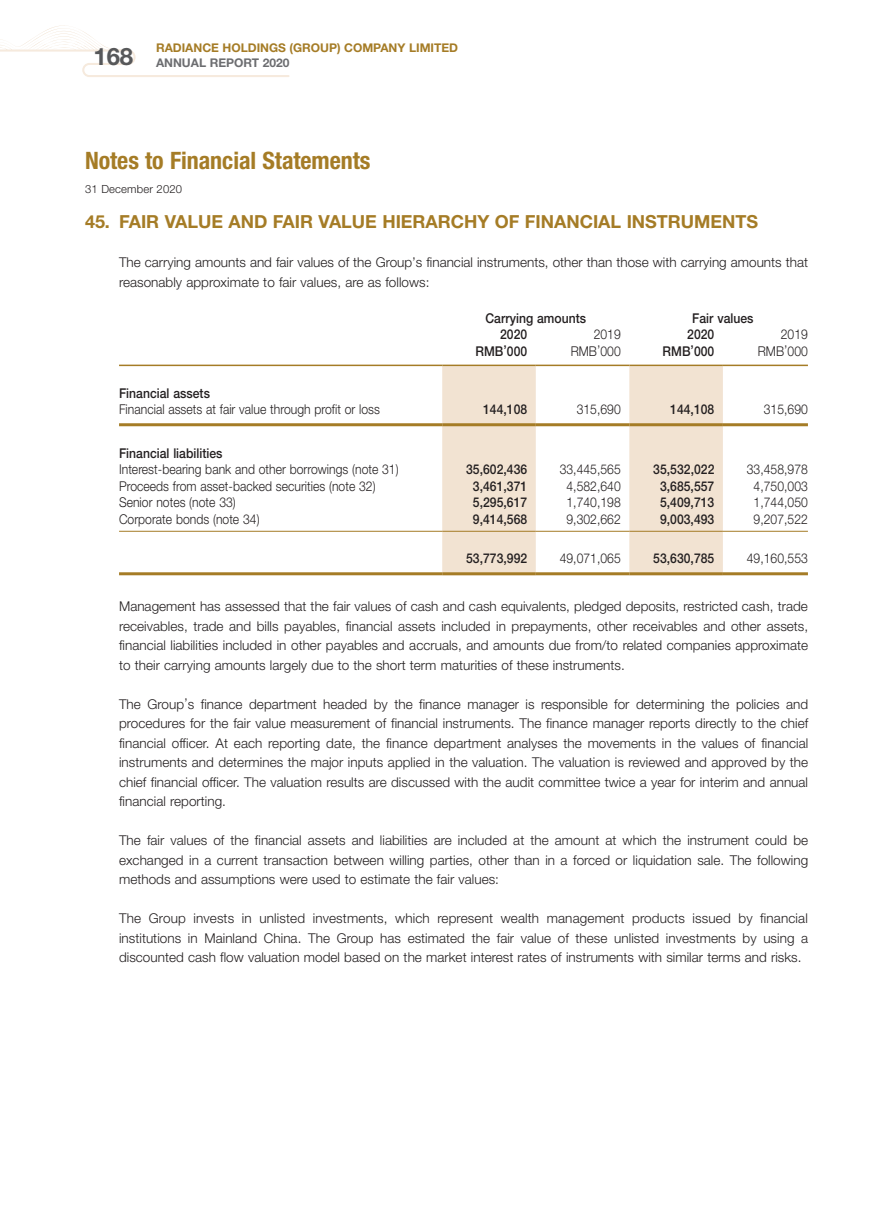
<style>
.page{position:relative;width:893px;height:1212px;background:#fff}
.page>*{position:absolute;margin:0;border:0;box-sizing:border-box;transform-origin:0 0}
.t1{font:700 condensed 24px "Helvetica Neue LT Std";color:#a57c26}
.t2{font:700 24px "Helvetica Neue LT Std";color:#57585a}
.Heading_1{font:700 18px "Helvetica Neue LT Std";color:#a57c26}
.Body_Text{font:300 13.5px/19.5px "Helvetica Neue LT Std";letter-spacing:.005em;color:#231f20;text-align:justify}
.Body_Text-2{font:300 13.5px "Helvetica Neue LT Std";letter-spacing:.005em;color:#231f20;scale:.9 1}
.Body_Text-3{font:500 13.5px "Helvetica Neue LT Std";letter-spacing:.005em;color:#231f20;scale:.9 1}
.t3{font:700 12px "Helvetica Neue LT Std";color:#a57c26}
.t4{font:700 12px "Helvetica Neue LT Std";color:#6c6d70}
.t5{font:300 11.25px "Helvetica Neue LT Std";letter-spacing:.015em;color:#231f20}
</style>
<div class="page">
<svg style="left:0;top:26px;width:290px;height:51px"></svg>
<svg style="left:442px;top:366px;width:281px;height:206px;fill:#f2e3d2"></svg>
<hr style="left:119px;top:365px;width:323px;height:1px;background:#a57c26">
<hr style="left:442px;top:365px;width:94px;height:1px;background:#a57c26">
<hr style="left:536px;top:365px;width:93px;height:1px;background:#a57c26">
<hr style="left:629px;top:365px;width:94px;height:1px;background:#a57c26">
<hr style="left:723px;top:365px;width:85px;height:1px;background:#a57c26">
<hr style="left:119px;top:423px;width:323px;height:3px;background:#a57c26">
<hr style="left:442px;top:423px;width:94px;height:3px;background:#a57c26">
<hr style="left:536px;top:423px;width:93px;height:3px;background:#a57c26">
<hr style="left:629px;top:423px;width:94px;height:3px;background:#a57c26">
<hr style="left:723px;top:423px;width:85px;height:3px;background:#a57c26">
<hr style="left:119px;top:531px;width:323px;height:1px;background:#a57c26">
<hr style="left:442px;top:531px;width:94px;height:1px;background:#a57c26">
<hr style="left:536px;top:531px;width:93px;height:1px;background:#a57c26">
<hr style="left:629px;top:531px;width:94px;height:1px;background:#a57c26">
<hr style="left:723px;top:531px;width:85px;height:1px;background:#a57c26">
<hr style="left:119px;top:572px;width:323px;height:3px;background:#a57c26">
<hr style="left:442px;top:572px;width:94px;height:3px;background:#a57c26">
<hr style="left:536px;top:572px;width:93px;height:3px;background:#a57c26">
<hr style="left:629px;top:572px;width:94px;height:3px;background:#a57c26">
<hr style="left:723px;top:572px;width:85px;height:3px;background:#a57c26">
<h1 class="t2" style="left:93px;top:42px;width:41px">168</h1>
<p class="t3" style="left:156px;top:41px;width:303px">RADIANCE HOLDINGS (GROUP) COMPANY LIMITED</p>
<p class="t4" style="left:156px;top:56px;width:135px">ANNUAL REPORT 2020</p>
<h1 class="t1" style="left:85px;top:146px;width:287px">Notes to Financial Statements</h1>
<p class="t5" style="left:85px;top:182px;width:99px">31 December 2020</p>
<p class="Heading_1" style="left:85px;top:211px;width:674px">45. FAIR VALUE AND FAIR VALUE HIERARCHY OF FINANCIAL INSTRUMENTS</p>
<p class="Body_Text" style="left:119px;top:253px;width:690px">The carrying amounts and fair values of the Group’s financial instruments, other than those with carrying amounts that reasonably approximate to fair values, are as follows:</p>
<p class="Body_Text-3" style="left:485px;top:310px;width:113px">Carrying amounts</p>
<p class="Body_Text-3" style="left:692px;top:310px;width:70px">Fair values</p>
<p class="Body_Text-3" style="left:500px;top:327px;width:32px">2020</p>
<p class="Body_Text-2" style="left:594px;top:326px;width:32px">2019</p>
<p class="Body_Text-3" style="left:687px;top:327px;width:32px">2020</p>
<p class="Body_Text-2" style="left:781px;top:326px;width:32px">2019</p>
<p class="Body_Text-3" style="left:475px;top:343px;width:59px">RMB’000</p>
<p class="Body_Text-2" style="left:571px;top:343px;width:57px">RMB’000</p>
<p class="Body_Text-3" style="left:663px;top:343px;width:59px">RMB’000</p>
<p class="Body_Text-2" style="left:758px;top:343px;width:57px">RMB’000</p>
<p class="Body_Text-3" style="left:119px;top:385px;width:103px">Financial assets</p>
<p class="Body_Text-2" style="left:119px;top:401px;width:291px">Financial assets at fair value through profit or loss</p>
<p class="Body_Text-3" style="left:483px;top:401px;width:51px">144,108</p>
<p class="Body_Text-2" style="left:577px;top:401px;width:51px">315,690</p>
<p class="Body_Text-3" style="left:670px;top:401px;width:51px">144,108</p>
<p class="Body_Text-2" style="left:764px;top:401px;width:51px">315,690</p>
<p class="Body_Text-3" style="left:119px;top:445px;width:117px">Financial liabilities</p>
<p class="Body_Text-2" style="left:119px;top:461px;width:312px">Interest-bearing bank and other borrowings (note 31)</p>
<p class="Body_Text-3" style="left:466px;top:461px;width:69px">35,602,436</p>
<p class="Body_Text-2" style="left:560px;top:461px;width:69px">33,445,565</p>
<p class="Body_Text-3" style="left:653px;top:461px;width:69px">35,532,022</p>
<p class="Body_Text-2" style="left:747px;top:461px;width:69px">33,458,978</p>
<p class="Body_Text-2" style="left:119px;top:478px;width:287px">Proceeds from asset-backed securities (note 32)</p>
<p class="Body_Text-3" style="left:473px;top:478px;width:62px">3,461,371</p>
<p class="Body_Text-2" style="left:566px;top:478px;width:62px">4,582,640</p>
<p class="Body_Text-3" style="left:660px;top:478px;width:62px">3,685,557</p>
<p class="Body_Text-2" style="left:754px;top:478px;width:62px">4,750,003</p>
<p class="Body_Text-2" style="left:119px;top:494px;width:131px">Senior notes (note 33)</p>
<p class="Body_Text-3" style="left:473px;top:494px;width:62px">5,295,617</p>
<p class="Body_Text-2" style="left:566px;top:494px;width:62px">1,740,198</p>
<p class="Body_Text-3" style="left:660px;top:494px;width:62px">5,409,713</p>
<p class="Body_Text-2" style="left:754px;top:494px;width:62px">1,744,050</p>
<p class="Body_Text-2" style="left:119px;top:511px;width:158px">Corporate bonds (note 34)</p>
<p class="Body_Text-3" style="left:473px;top:511px;width:62px">9,414,568</p>
<p class="Body_Text-2" style="left:566px;top:511px;width:62px">9,302,662</p>
<p class="Body_Text-3" style="left:660px;top:511px;width:62px">9,003,493</p>
<p class="Body_Text-2" style="left:754px;top:511px;width:62px">9,207,522</p>
<p class="Body_Text-3" style="left:466px;top:550px;width:69px">53,773,992</p>
<p class="Body_Text-2" style="left:560px;top:550px;width:69px">49,071,065</p>
<p class="Body_Text-3" style="left:653px;top:550px;width:69px">53,630,785</p>
<p class="Body_Text-2" style="left:747px;top:550px;width:69px">49,160,553</p>
<p class="Body_Text" style="left:119px;top:596px;width:691px">Management has assessed that the fair values of cash and cash equivalents, pledged deposits, restricted cash, trade receivables, trade and bills payables, financial assets included in prepayments, other receivables and other assets, financial liabilities included in other payables and accruals, and amounts due from/to related companies approximate to their carrying amounts largely due to the short term maturities of these instruments.</p>
<p class="Body_Text" style="left:119px;top:694px;width:691px">The Group’s finance department headed by the finance manager is responsible for determining the policies and procedures for the fair value measurement of financial instruments. The finance manager reports directly to the chief financial officer. At each reporting date, the finance department analyses the movements in the values of financial instruments and determines the major inputs applied in the valuation. The valuation is reviewed and approved by the chief financial officer. The valuation results are discussed with the audit committee twice a year for interim and annual financial reporting.</p>
<p class="Body_Text" style="left:119px;top:830px;width:691px">The fair values of the financial assets and liabilities are included at the amount at which the instrument could be exchanged in a current transaction between willing parties, other than in a forced or liquidation sale. The following methods and assumptions were used to estimate the fair values:</p>
<p class="Body_Text" style="left:119px;top:908px;width:691px">The Group invests in unlisted investments, which represent wealth management products issued by financial institutions in Mainland China. The Group has estimated the fair value of these unlisted investments by using a discounted cash flow valuation model based on the market interest rates of instruments with similar terms and risks.</p>
</div>
